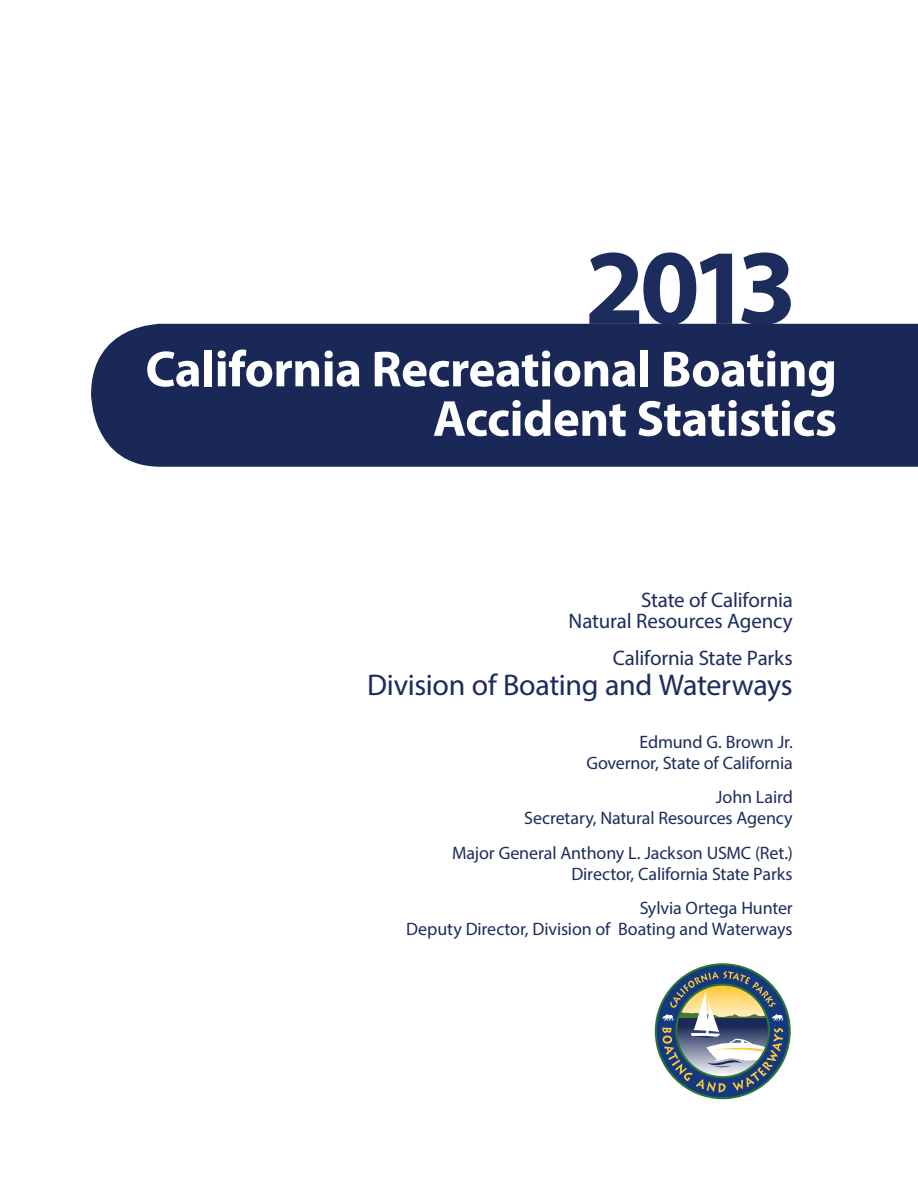
<style>
.page{position:relative;width:918px;height:1188px;background:#fff}
.page>*{position:absolute;margin:0;border:0;box-sizing:border-box;transform-origin:0 0}
.t1{font:700 108px "Myriad Pro";color:#1b2c5d}
.t2{font:700 51px/49.5px "Myriad Pro";letter-spacing:-.01em;color:#fff;text-align:right}
.t3{font:30px "Myriad Pro";letter-spacing:-.01em;color:#1c2c5d}
.t4{font:21px/21px "Myriad Pro";letter-spacing:-.01em;color:#1c2c5d;text-align:right}
.t5{font:18px/21px "Myriad Pro";letter-spacing:-.005em;color:#1c2c5d;text-align:right}
</style>
<div class="page">
<div style="left:91px;top:324px;width:827px;height:143px;background:#1a2857"></div>
<svg style="left:654px;top:963px;width:137px;height:137px"></svg>
<h1 class="t1" style="left:585px;top:217px;width:214px">2013</h1>
<h2 class="t2" style="left:145px;top:343px;width:693px">California Recreational Boating<br>Accident Statistics</h2>
<p class="t4" style="left:569px;top:590px;width:226px">State of California<br>Natural Resources Agency</p>
<p class="t4" style="left:613px;top:647px;width:182px">California State Parks</p>
<h3 class="t3" style="left:367px;top:667px;width:427px">Division of Boating and Waterways</h3>
<p class="t5" style="left:586px;top:731px;width:208px">Edmund G. Brown Jr.<br>Governor, State of California</p>
<p class="t5" style="left:524px;top:786px;width:270px">John Laird<br>Secretary, Natural Resources Agency</p>
<p class="t5" style="left:452px;top:842px;width:342px">Major General Anthony L. Jackson USMC (Ret.)<br>Director, California State Parks</p>
<p class="t5" style="left:406px;top:897px;width:388px">Sylvia Ortega Hunter<br>Deputy Director, Division of Boating and Waterways</p>
</div>
